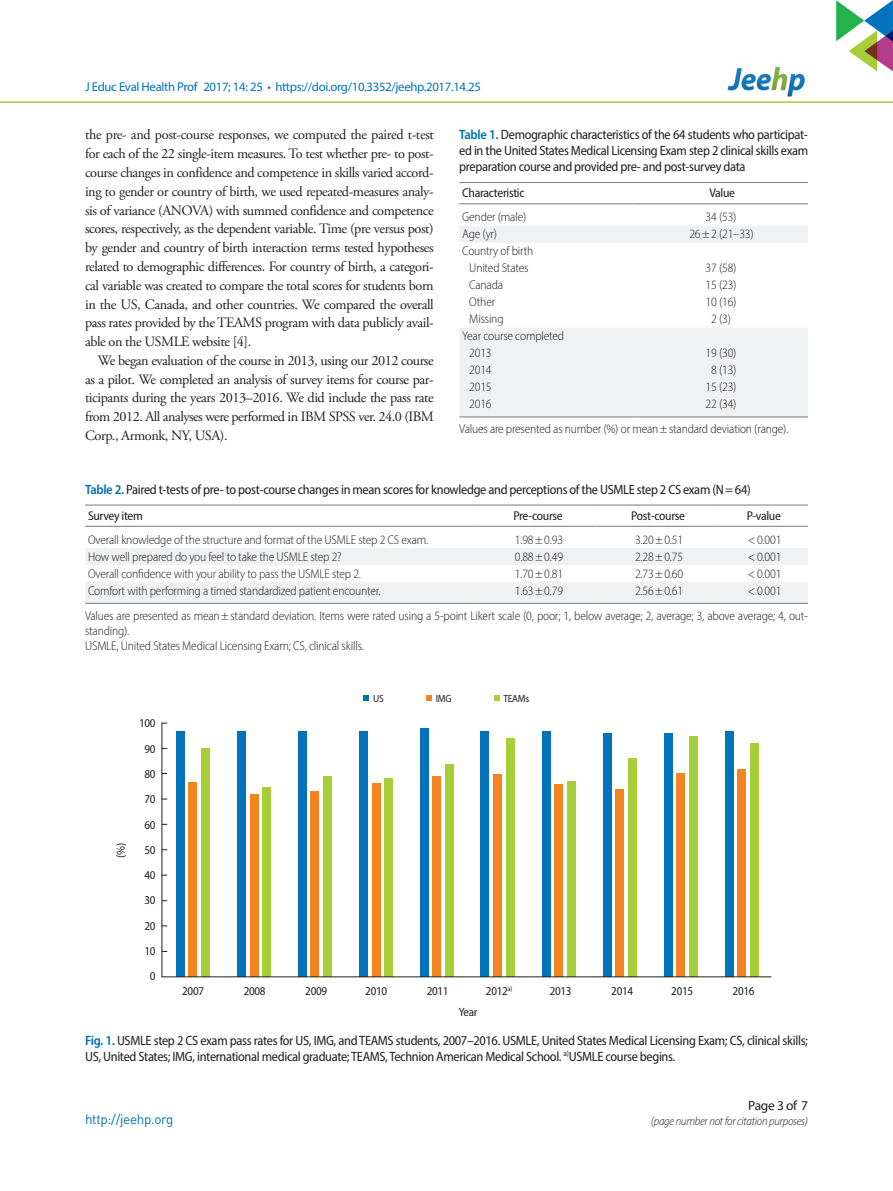
<style>
.page{position:relative;width:893px;height:1191px;background:#fff}
.page>*{position:absolute;margin:0;border:0;box-sizing:border-box;transform-origin:0 0}
.본문{font:14.25px/18.8px "Adobe Garamond Pro";letter-spacing:-.03em;color:#231f20;text-align:justify}
.표_제목__그림_설명{font:semi-condensed 13.5px/16.2px "Myriad Pro";letter-spacing:-.025em;color:#231f20;text-align:justify}
.t1{font:13.5px "DIN Pro";letter-spacing:-.025em;color:#0073bc}
.t2{font:13.5px "Myriad Pro";letter-spacing:-.025em;color:#231f20}
.표_본문{font:300 semi-condensed 12.75px/15.3px "Myriad Pro";letter-spacing:-.015em;color:#231f20}
.t3{font:12.75px "Myriad Pro";letter-spacing:-.025em;color:#0073bc}
.표_항목{font:semi-condensed 12.75px "Myriad Pro";letter-spacing:-.025em;color:#231f20}
.그림_지문8pt{font:semi-condensed 12px "Myriad Pro";letter-spacing:-.025em;color:#231f20}
.t4{font:italic 300 semi-condensed 12px "Myriad Pro";letter-spacing:-.02em;color:#231f20}
.그림_지문8pt-2{font:semi-condensed 10.5px "Myriad Pro";letter-spacing:-.025em;color:#231f20}
.s1{color:#636366}
.s2{font-weight:600;color:#0071ad}
</style>
<div class="page">
<hr style="left:0;top:101px;width:893px;height:2px;background:#a6ce39">
<svg style="left:836px;top:0;width:57px;height:71px"></svg>
<img style="left:727px;top:67px;width:78px;height:30px">
<svg style="left:459px;top:226px;width:349px;height:190px;fill:#f0f1f2"></svg>
<hr style="left:459px;top:182px;width:175px;height:1px;background:#808285">
<hr style="left:634px;top:182px;width:174px;height:1px;background:#808285">
<hr style="left:459px;top:203px;width:175px;height:1px;background:#808285">
<hr style="left:634px;top:203px;width:174px;height:1px;background:#808285">
<hr style="left:459px;top:416px;width:175px;height:1px;background:#808285">
<hr style="left:634px;top:416px;width:174px;height:1px;background:#808285">
<svg style="left:85px;top:548px;width:723px;height:55px"></svg>
<hr style="left:85px;top:504px;width:391px;height:1px;background:#808285">
<hr style="left:476px;top:504px;width:121px;height:1px;background:#808285">
<hr style="left:597px;top:504px;width:120px;height:1px;background:#808285">
<hr style="left:717px;top:504px;width:91px;height:1px;background:#808285">
<hr style="left:85px;top:526px;width:391px;height:1px;background:#808285">
<hr style="left:476px;top:526px;width:121px;height:1px;background:#808285">
<hr style="left:597px;top:526px;width:120px;height:1px;background:#808285">
<hr style="left:717px;top:526px;width:91px;height:1px;background:#808285">
<hr style="left:85px;top:603px;width:391px;height:1px;background:#808285">
<hr style="left:476px;top:603px;width:121px;height:1px;background:#808285">
<hr style="left:597px;top:603px;width:120px;height:1px;background:#808285">
<hr style="left:717px;top:603px;width:91px;height:1px;background:#808285">
<svg style="left:364px;top:695px;width:5px;height:5px"></svg>
<svg style="left:426px;top:695px;width:5px;height:5px"></svg>
<svg style="left:494px;top:695px;width:5px;height:5px"></svg>
<svg style="left:161px;top:722px;width:611px;height:255px"></svg>
<p class="t3" style="left:85px;top:79px;width:397px">J Educ Eval Health Prof 2017; 14: 25 <span class="s1">•</span> https://doi.org/10.3352/jeehp.2017.14.25</p>
<p class="본문" style="left:85px;top:126px;width:350px">the pre- and post-course responses, we computed the paired t-test for each of the 22 single-item measures. To test whether pre- to post&shy;course changes in confidence and competence in skills varied accord&shy;ing to gender or country of birth, we used repeated-measures analy&shy;sis of variance (ANOVA) with summed confidence and competence scores, respectively, as the dependent variable. Time (pre versus post) by gender and country of birth interaction terms tested hypotheses related to demographic differences. For country of birth, a categori&shy;cal variable was created to compare the total scores for students born in the US, Canada, and other countries. We compared the overall pass rates provided by the TEAMS program with data publicly avail&shy;able on the USMLE website [4].</p>
<p class="본문" style="left:85px;top:351px;width:350px;text-indent:13px">We began evaluation of the course in 2013, using our 2012 course as a pilot. We completed an analysis of survey items for course par&shy;ticipants during the years 2013–2016. We did include the pass rate from 2012. All analyses were performed in IBM SPSS ver. 24.0 (IBM Corp., Armonk, NY, USA).</p>
<p class="표_제목__그림_설명" style="left:459px;top:126px;width:350px"><span class="s2">Table 1.</span> Demographic characteristics of the 64 students who participat&shy;ed in the United States Medical Licensing Exam step 2 clinical skills exam preparation course and provided pre- and post-survey data</p>
<p class="표_항목" style="left:462px;top:185px;width:64px">Characteristic</p>
<p class="표_항목" style="left:709px;top:185px;width:27px">Value</p>
<p class="표_본문" style="left:462px;top:209px;width:66px">Gender (male)</p>
<p class="표_본문" style="left:706px;top:209px;width:32px">34 (53)</p>
<p class="표_본문" style="left:462px;top:226px;width:36px">Age (yr)</p>
<p class="표_본문" style="left:689px;top:226px;width:66px">26 ± 2 (21–33)</p>
<p class="표_본문" style="left:462px;top:243px;width:73px">Country of birth</p>
<p class="표_본문" style="left:469px;top:260px;width:61px">United States</p>
<p class="표_본문" style="left:706px;top:260px;width:32px">37 (58)</p>
<p class="표_본문" style="left:469px;top:277px;width:35px">Canada</p>
<p class="표_본문" style="left:706px;top:277px;width:32px">15 (23)</p>
<p class="표_본문" style="left:469px;top:294px;width:27px">Other</p>
<p class="표_본문" style="left:706px;top:294px;width:32px">10 (16)</p>
<p class="표_본문" style="left:469px;top:311px;width:36px">Missing</p>
<p class="표_본문" style="left:711px;top:311px;width:21px">2 (3)</p>
<p class="표_본문" style="left:462px;top:328px;width:103px">Year course completed</p>
<p class="표_본문" style="left:469px;top:345px;width:24px">2013</p>
<p class="표_본문" style="left:706px;top:345px;width:32px">19 (30)</p>
<p class="표_본문" style="left:469px;top:362px;width:24px">2014</p>
<p class="표_본문" style="left:711px;top:362px;width:27px">8 (13)</p>
<p class="표_본문" style="left:469px;top:379px;width:24px">2015</p>
<p class="표_본문" style="left:706px;top:379px;width:32px">15 (23)</p>
<p class="표_본문" style="left:469px;top:396px;width:24px">2016</p>
<p class="표_본문" style="left:706px;top:396px;width:32px">22 (34)</p>
<p class="표_본문" style="left:459px;top:421px;width:331px">Values are presented as number (%) or mean ± standard deviation (range).</p>
<p class="표_제목__그림_설명" style="left:85px;top:481px;width:667px"><span class="s2">Table 2.</span> Paired t-tests of pre- to post-course changes in mean scores for knowledge and perceptions of the USMLE step 2 CS exam (N = 64)</p>
<p class="표_항목" style="left:88px;top:508px;width:56px">Survey item</p>
<p class="표_항목" style="left:513px;top:508px;width:51px">Pre-course</p>
<p class="표_항목" style="left:631px;top:508px;width:55px">Post-course</p>
<p class="표_항목" style="left:747px;top:508px;width:36px">P-value</p>
<p class="표_본문" style="left:88px;top:532px;width:342px">Overall knowledge of the structure and format of the USMLE step 2 CS exam.</p>
<p class="표_본문" style="left:515px;top:532px;width:50px">1.98 ± 0.93</p>
<p class="표_본문" style="left:635px;top:532px;width:50px">3.20 ± 0.51</p>
<p class="표_본문" style="left:748px;top:532px;width:35px">&lt; 0.001</p>
<p class="표_본문" style="left:88px;top:549px;width:255px">How well prepared do you feel to take the USMLE step 2?</p>
<p class="표_본문" style="left:515px;top:549px;width:50px">0.88 ± 0.49</p>
<p class="표_본문" style="left:635px;top:549px;width:50px">2.28 ± 0.75</p>
<p class="표_본문" style="left:748px;top:549px;width:35px">&lt; 0.001</p>
<p class="표_본문" style="left:88px;top:566px;width:275px">Overall confidence with your ability to pass the USMLE step 2.</p>
<p class="표_본문" style="left:515px;top:566px;width:50px">1.70 ± 0.81</p>
<p class="표_본문" style="left:635px;top:566px;width:50px">2.73 ± 0.60</p>
<p class="표_본문" style="left:748px;top:566px;width:35px">&lt; 0.001</p>
<p class="표_본문" style="left:88px;top:583px;width:294px">Comfort with performing a timed standardized patient encounter.</p>
<p class="표_본문" style="left:515px;top:583px;width:50px">1.63 ± 0.79</p>
<p class="표_본문" style="left:635px;top:583px;width:50px">2.56 ± 0.61</p>
<p class="표_본문" style="left:748px;top:583px;width:35px">&lt; 0.001</p>
<p class="표_본문" style="left:85px;top:607px;width:724px">Values are presented as mean ± standard deviation. Items were rated using a 5-point Likert scale (0, poor; 1, below average; 2, average; 3, above average; 4, out&shy;standing).</p>
<p class="표_본문" style="left:85px;top:638px;width:280px">USMLE, United States Medical Licensing Exam; CS, clinical skills.</p>
<p class="그림_지문8pt" style="left:113px;top:857px;width:16px;rotate:-90deg">(%)</p>
<p class="그림_지문8pt" style="left:139px;top:716px;width:18px">100</p>
<p class="그림_지문8pt" style="left:144px;top:741px;width:13px">90</p>
<p class="그림_지문8pt" style="left:144px;top:766px;width:13px">80</p>
<p class="그림_지문8pt" style="left:144px;top:792px;width:13px">70</p>
<p class="그림_지문8pt" style="left:144px;top:817px;width:13px">60</p>
<p class="그림_지문8pt" style="left:144px;top:842px;width:13px">50</p>
<p class="그림_지문8pt" style="left:144px;top:867px;width:13px">40</p>
<p class="그림_지문8pt" style="left:144px;top:893px;width:13px">30</p>
<p class="그림_지문8pt" style="left:144px;top:918px;width:13px">20</p>
<p class="그림_지문8pt" style="left:144px;top:943px;width:13px">10</p>
<p class="그림_지문8pt" style="left:150px;top:969px;width:7px">0</p>
<p class="그림_지문8pt-2" style="left:373px;top:691px;width:12px">US</p>
<p class="그림_지문8pt-2" style="left:436px;top:691px;width:17px">IMG</p>
<p class="그림_지문8pt-2" style="left:503px;top:691px;width:27px">TEAMs</p>
<p class="그림_지문8pt" style="left:182px;top:983px;width:23px">2007</p>
<p class="그림_지문8pt" style="left:244px;top:983px;width:23px">2008</p>
<p class="그림_지문8pt" style="left:305px;top:983px;width:23px">2009</p>
<p class="그림_지문8pt" style="left:365px;top:983px;width:23px">2010</p>
<p class="그림_지문8pt" style="left:427px;top:983px;width:23px">2011</p>
<p class="그림_지문8pt" style="left:486px;top:983px;width:28px">2012<sup>a)</sup></p>
<p class="그림_지문8pt" style="left:550px;top:983px;width:23px">2013</p>
<p class="그림_지문8pt" style="left:611px;top:983px;width:23px">2014</p>
<p class="그림_지문8pt" style="left:671px;top:983px;width:23px">2015</p>
<p class="그림_지문8pt" style="left:733px;top:983px;width:23px">2016</p>
<p class="그림_지문8pt" style="left:459px;top:1005px;width:20px">Year</p>
<p class="표_제목__그림_설명" style="left:85px;top:1032px;width:724px"><span class="s2">Fig. 1.</span> USMLE step 2 CS exam pass rates for US, IMG, and TEAMS students, 2007–2016. USMLE, United States Medical Licensing Exam; CS, clinical skills;<br>US, United States; IMG, international medical graduate; TEAMS, Technion American Medical School. <sup>a)</sup>USMLE course begins.</p>
<p class="t2" style="left:748px;top:1097px;width:61px">Page 3 of 7</p>
<p class="t1" style="left:85px;top:1110px;width:90px">http://jeehp.org</p>
<p class="t4" style="left:651px;top:1114px;width:159px">(page number not for citation purposes)</p>
</div>
